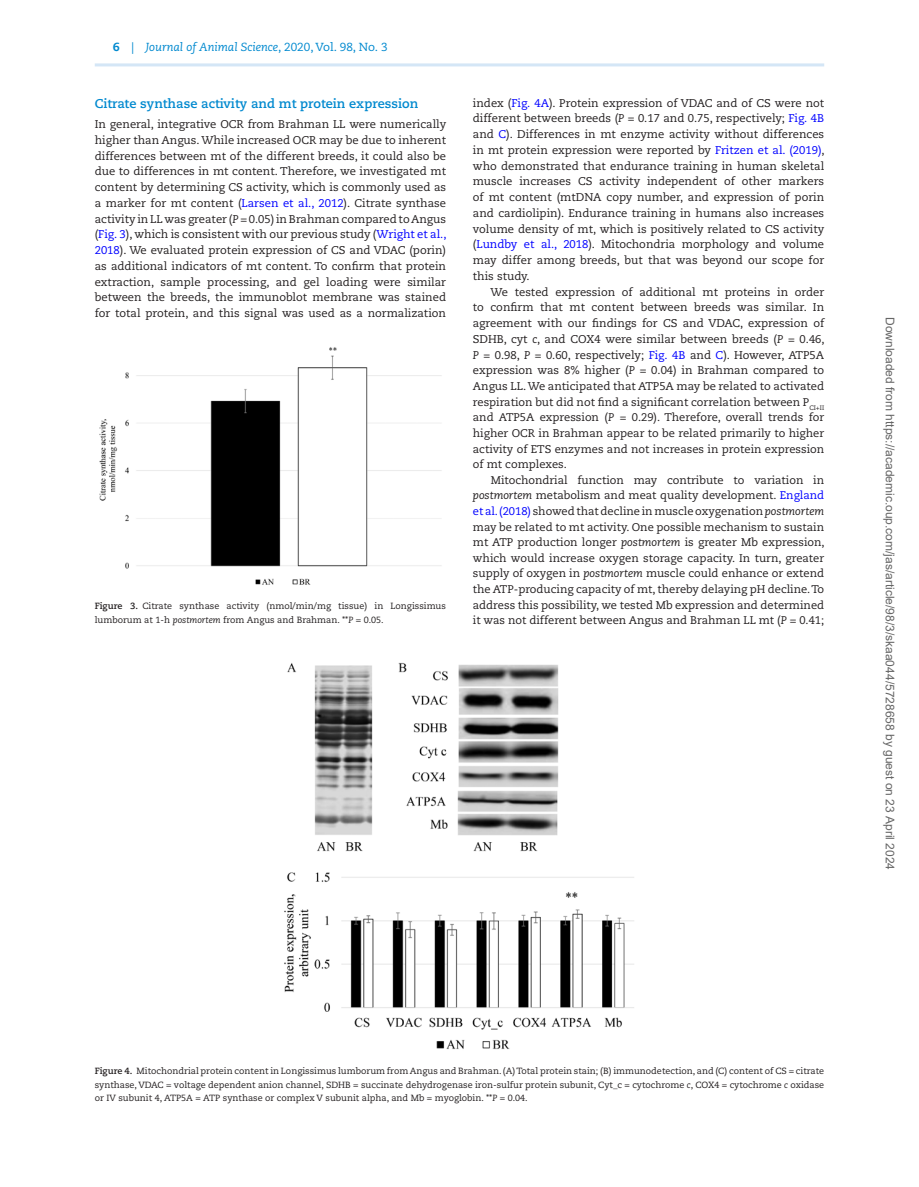
<style>
.page{position:relative;width:919px;height:1187px;background:#fff}
.page>*{position:absolute;margin:0;border:0;box-sizing:border-box;transform-origin:0 0}
.t1{font:700 12.75px "Caecilia LT Std";color:#0089cf}
.t2{font:12px "Arial";color:#666}
.t3{font:italic 11.7px "Caecilia LT Std";color:#0089cf}
.t4{font:11.25px/15.8px "Caecilia LT Std";color:#231f20;text-align:justify}
.t5{font:11.1px/15.6px "Caecilia LT Std";color:#231f20;text-align:justify}
.t6{font:9px/13.5px "Caecilia LT Std";color:#231f20;text-align:justify}
.s1{font-weight:800;font-style:normal}
.s2{font-style:normal}
.s3{color:#00f}
.s4{font-style:italic}
.s5{font-weight:700}
</style>
<div class="page">
<hr style="left:95px;top:63px;width:729px;height:3px;background:#d4e6f6">
<img style="left:284px;top:662px;width:350px;height:387px">
<img style="left:99px;top:347px;width:343px;height:238px">
<p class="t3" style="left:113px;top:41px;width:276px"><span class="s1">6</span> <span class="s2">|</span> Journal of Animal Science<span class="s2">, 2020, Vol. 98, No. 3</span></p>
<p class="t1" style="left:95px;top:96px;width:325px">Citrate synthase activity and mt protein expression</p>
<p class="t4" style="left:95px;top:116px;width:353px">In general, integrative OCR from Brahman LL were numerically higher than Angus. While increased OCR may be due to inherent differences between mt of the different breeds, it could also be due to differences in mt content. Therefore, we investigated mt content by determining CS activity, which is commonly used as a marker for mt content (<span class="s3">Larsen et al., 2012</span>). Citrate synthase activity in LL was greater (<span class="s4">P</span> = 0.05) in Brahman compared to Angus (<span class="s3">Fig. 3</span>), which is consistent with our previous study (<span class="s3">Wright et al., 2018</span>). We evaluated protein expression of CS and VDAC (porin) as additional indicators of mt content. To confirm that protein extraction, sample processing, and gel loading were similar between the breeds, the immunoblot membrane was stained for total protein, and this signal was used as a normalization</p>
<p class="t6" style="left:95px;top:599px;width:352px"><span class="s5">Figure 3.</span> Citrate synthase activity (nmol/min/mg tissue) in Longissimus lumborum at 1-h <span class="s4">postmortem</span> from Angus and Brahman. **<span class="s4">P</span> = 0.05.</p>
<p class="t4" style="left:473px;top:95px;width:353px">index (<span class="s3">Fig. 4A</span>). Protein expression of VDAC and of CS were not different between breeds (<span class="s4">P</span> = 0.17 and 0.75, respectively; <span class="s3">Fig. 4B </span>and <span class="s3">C</span>). Differences in mt enzyme activity without differences in mt protein expression were reported by <span class="s3">Fritzen et al. (2019)</span>, who demonstrated that endurance training in human skeletal muscle increases CS activity independent of other markers of mt content (mtDNA copy number, and expression of porin and cardiolipin). Endurance training in humans also increases volume density of mt, which is positively related to CS activity (<span class="s3">Lundby et al., 2018</span>). Mitochondria morphology and volume may differ among breeds, but that was beyond our scope for this study.</p>
<p class="t4" style="left:473px;top:284px;width:353px;text-indent:18px">We tested expression of additional mt proteins in order to confirm that mt content between breeds was similar. In agreement with our findings for CS and VDAC, expression of SDHB, cyt <span class="s4">c</span>, and COX4 were similar between breeds (<span class="s4">P</span> = 0.46, <span class="s4">P</span> = 0.98, <span class="s4">P</span> = 0.60, respectively; <span class="s3">Fig. 4B</span> and <span class="s3">C</span>). However, ATP5A expression was 8% higher (<span class="s4">P</span> = 0.04) in Brahman compared to Angus LL. We anticipated that ATP5A may be related to activated</p>
<p class="t5" style="left:473px;top:394px;width:353px">respiration but did not find a significant correlation between P<sub>CI+II </sub>and ATP5A expression (<span class="s4">P</span> = 0.29). Therefore, overall trends for higher OCR in Brahman appear to be related primarily to higher activity of ETS enzymes and not increases in protein expression of mt complexes.</p>
<p class="t5" style="left:473px;top:472px;width:353px;text-indent:18px">Mitochondrial function may contribute to variation in <span class="s4">postmortem</span> metabolism and meat quality development. <span class="s3">England et al. (2018)</span> showed that decline in muscle oxygenation <span class="s4">postmortem </span>may be related to mt activity. One possible mechanism to sustain mt ATP production longer <span class="s4">postmortem</span> is greater Mb expression, which would increase oxygen storage capacity. In turn, greater supply of oxygen in <span class="s4">postmortem</span> muscle could enhance or extend the ATP-producing capacity of mt, thereby delaying pH decline. To address this possibility, we tested Mb expression and determined it was not different between Angus and Brahman LL mt (<span class="s4">P</span> = 0.41;</p>
<p class="t2" style="left:894px;top:317px;width:554px;rotate:90deg">Downloaded from https://academic.oup.com/jas/article/98/3/skaa044/5728658 by guest on 23 April 2024</p>
<p class="t6" style="left:95px;top:1064px;width:731px"><span class="s5">Figure 4.</span> Mitochondrial protein content in Longissimus lumborum from Angus and Brahman. (A) Total protein stain; (B) immunodetection, and (C) content of CS = citrate synthase, VDAC = voltage dependent anion channel, SDHB = succinate dehydrogenase iron-sulfur protein subunit, Cyt_c = cytochrome <span class="s4">c</span>, COX4 = cytochrome <span class="s4">c</span> oxidase or IV subunit 4, ATP5A = ATP synthase or complex V subunit alpha, and Mb = myoglobin. **<span class="s4">P</span> = 0.04.</p>
</div>
